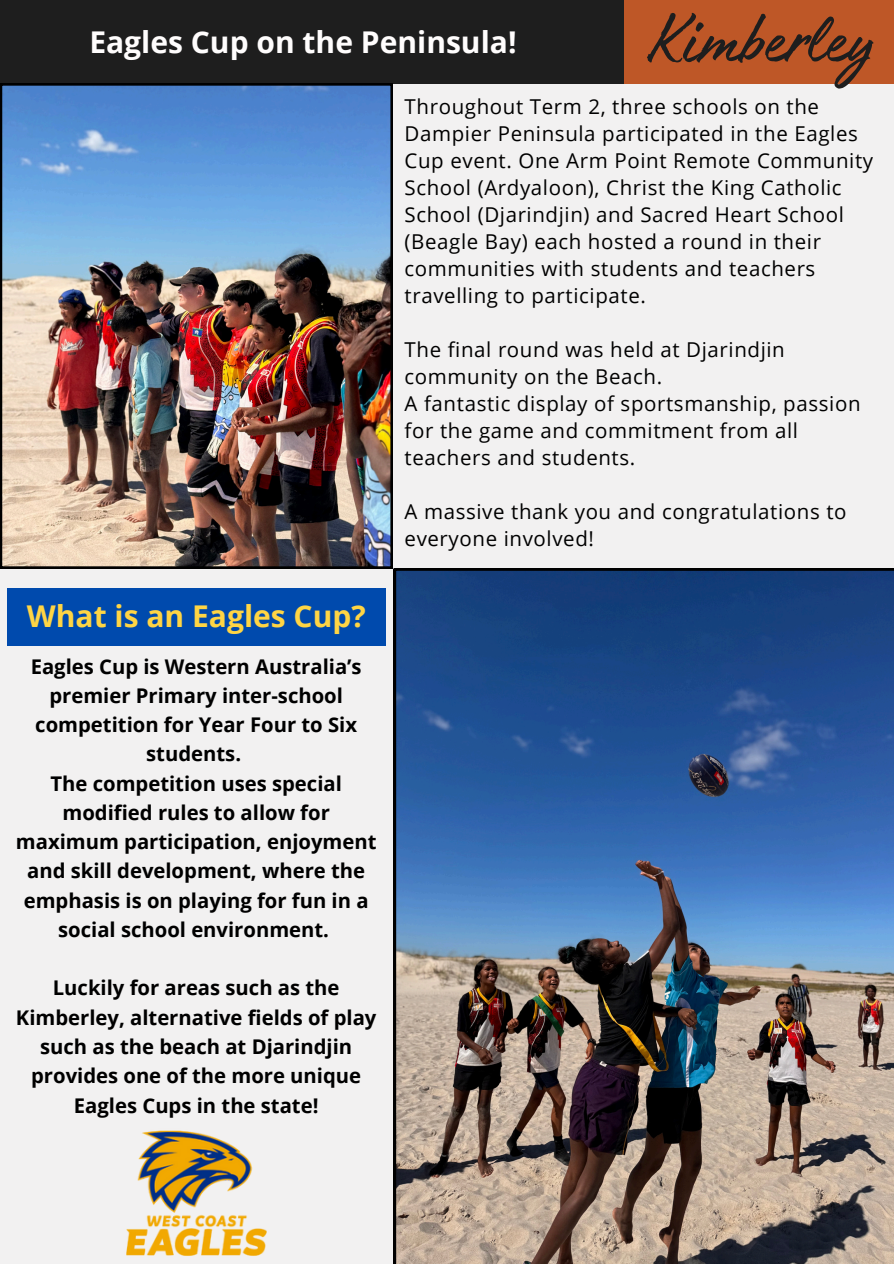
<style>
.page{position:relative;width:894px;height:1264px;background:#fff}
.page>*{position:absolute;margin:0;border:0;box-sizing:border-box;transform-origin:0 0}
.t1{font:77.25px "Authenia Solid";color:#1e1e1e}
.t2{font:700 30px "Open Sans";color:#fffdfd}
.t3{font:700 30px "Open Sans";color:#ffd544}
.t4{font:20.4px/27px "Open Sans";letter-spacing:.03em;color:#000}
.t5{font:700 20.25px/29.2px "Open Sans";color:#000;text-align:center}
</style>
<div class="page">
<div style="left:0;top:0;width:893px;height:1263px;background:#f2f1f1"></div>
<div style="left:623px;top:0;width:270px;height:83px;background:#be5727"></div>
<div style="left:0;top:0;width:623px;height:83px;background:#1e1e1e"></div>
<img style="left:0;top:83px;width:392px;height:485px">
<img style="left:394px;top:568px;width:499px;height:695px">
<div style="left:7px;top:588px;width:378px;height:58px;background:#004aad"></div>
<img style="left:126px;top:1130px;width:141px;height:126px">
<p class="t1" style="left:648px;top:0;width:227px">Kimberley</p>
<p class="t4" style="left:404px;top:93px;width:470px">Throughout Term 2, three schools on the Dampier Peninsula participated in the Eagles Cup event. One Arm Point Remote Community School (Ardyaloon), Christ the King Catholic School (Djarindjin) and Sacred Heart School (Beagle Bay) each hosted a round in their communities with students and teachers travelling to participate.</p>
<p class="t4" style="left:404px;top:336px;width:381px">The final round was held at Djarindjin community on the Beach.</p>
<h2 class="t4" style="left:404px;top:390px;width:457px">A fantastic display of sportsmanship, passion for the game and commitment from all teachers and students.</h2>
<h3 class="t4" style="left:404px;top:498px;width:443px">A massive thank you and congratulations to everyone involved!</h3>
<h2 class="t2" style="left:89px;top:21px;width:428px">Eagles Cup on the Peninsula!</h2>
<p class="t3" style="left:27px;top:595px;width:340px">What is an Eagles Cup?</p>
<h3 class="t5" style="left:16px;top:651px;width:362px">Eagles Cup is Western Australia’s premier Primary inter-school competition for Year Four to Six students.<br>The competition uses special modified rules to allow for maximum participation, enjoyment and skill development, where the emphasis is on playing for fun in a social school environment.</h3>
<p class="t5" style="left:16px;top:973px;width:362px">Luckily for areas such as the<br>Kimberley, alternative fields of play such as the beach at Djarindjin provides one of the more unique<br>Eagles Cups in the state!</p>
</div>
